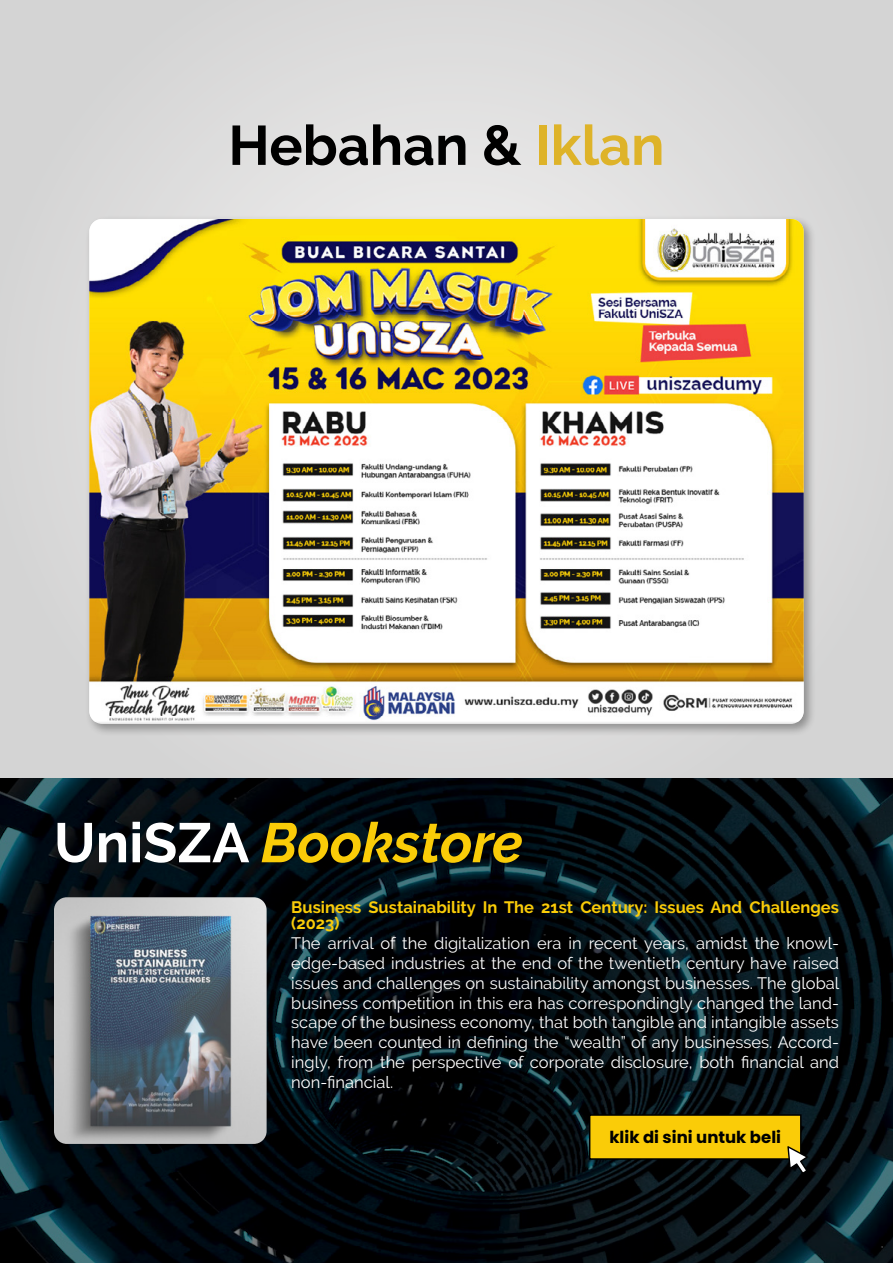
<style>
.page{position:relative;width:893px;height:1263px;background:#fff}
.page>*{position:absolute;margin:0;border:0;box-sizing:border-box;transform-origin:0 0}
.t1{font:italic 700 55.5px "Raleway";color:#facc08}
.t2{font:700 55.5px "Raleway";color:#000}
.t3{font:16.5px/19.8px "Raleway";color:#fff;text-align:justify}
.t4{font:700 16.5px/16.5px "Raleway";color:#facc08}
.t5{font:700 16.5px "Poppins";color:#000}
.s1{color:#deb329}
.s2{font-style:normal;color:#fff}
</style>
<div class="page">
<div style="left:0;top:0;width:893px;height:795px;background:#d9d8d8"></div>
<svg style="left:0;top:778px;width:893px;height:485px;background:#040c11"></svg>
<img style="left:54px;top:897px;width:213px;height:247px">
<div style="left:85px;top:214px;width:731px;height:522px;background:#000;opacity:.33"></div>
<img style="left:89px;top:219px;width:715px;height:503px">
<div style="left:590px;top:1115px;width:211px;height:44px;background:#facc08"></div>
<div style="left:589px;top:1114px;width:212px;height:46px;border:2px solid #000"></div>
<svg style="left:787px;top:1146px;width:21px;height:27px"></svg>
<h1 class="t2" style="left:228px;top:114px;width:438px">Hebahan &amp; <span class="s1">Iklan</span></h1>
<h1 class="t1" style="left:54px;top:811px;width:470px"><span class="s2">UniSZA</span> Bookstore</h1>
<p class="t4" style="left:291px;top:899px;width:549px">Business Sustainability In The 21st Century: Issues And Challenges (2023)</p>
<p class="t3" style="left:291px;top:933px;width:550px">The arrival of the digitalization era in recent years, amidst the knowl&shy;edge-based industries at the end of the twentieth century have raised issues and challenges on sustainability amongst businesses. The global business competition in this era has correspondingly changed the land&shy;scape of the business economy, that both tangible and intangible assets have been counted in defining the “wealth” of any businesses. Accord&shy;ingly, from the perspective of corporate disclosure, both financial and non-financial.</p>
<p class="t5" style="left:609px;top:1127px;width:173px">klik di sini untuk beli</p>
</div>
